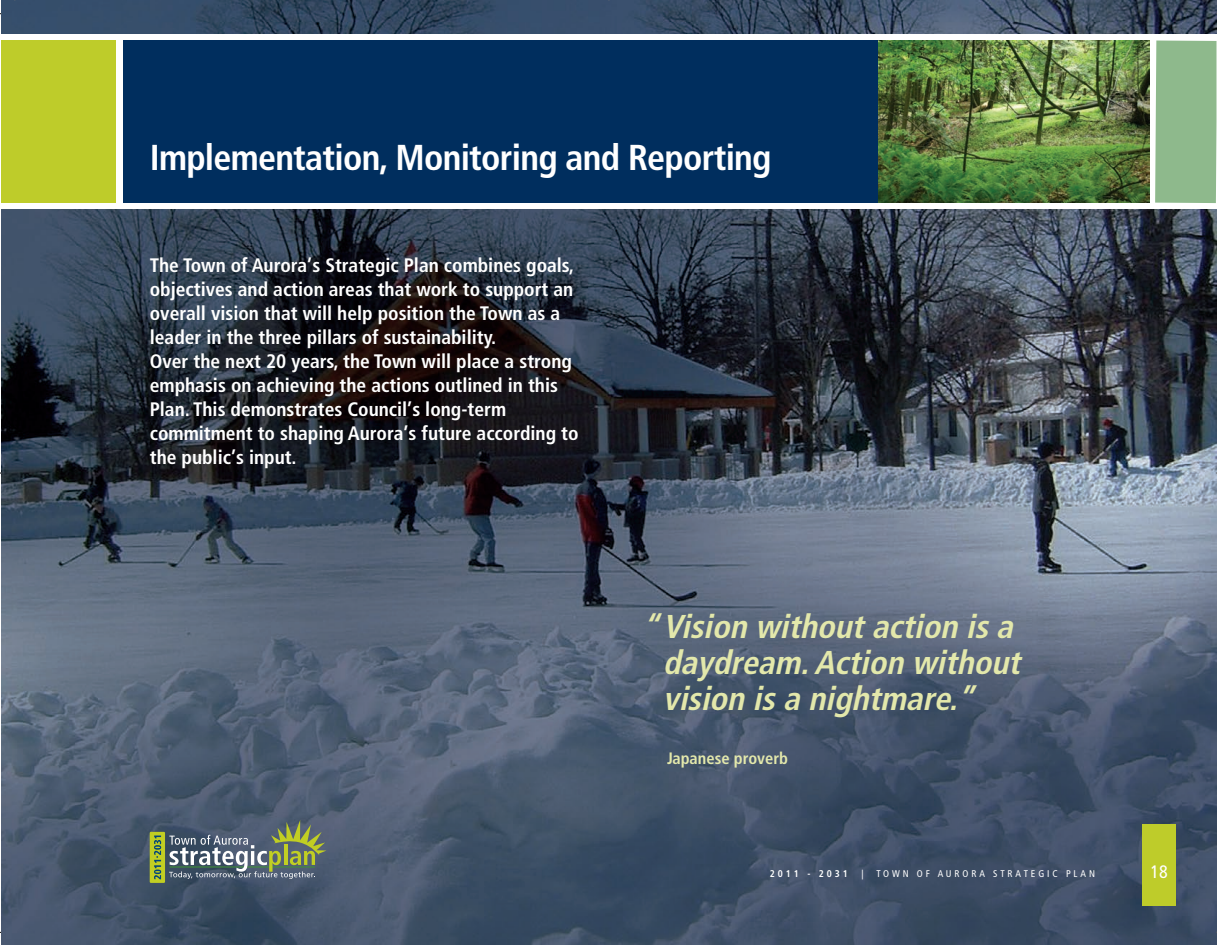
<style>
.page{position:relative;width:1217px;height:945px;background:#fff}
.page>*{position:absolute;margin:0;border:0;box-sizing:border-box;transform-origin:0 0}
.t1{font:700 condensed 36px "Frutiger";letter-spacing:-.02em;color:#fff}
.t2{font:italic 700 condensed 33px/36px "Frutiger";color:#e3e8ab}
.t3{font:700 condensed 19.5px/24px "Frutiger";color:#fff}
.t4{font:condensed 18px "Frutiger";color:#fff}
.t5{font:700 condensed 16.5px "Frutiger";color:#e3e8ab}
.t6{font:condensed 9.75px "Frutiger";letter-spacing:.3em;color:#fff}
.t7{font:700 condensed 9.75px "Frutiger";letter-spacing:.3em;color:#fff}
</style>
<div class="page">
<img style="left:1px;top:0;width:1215px;height:944px">
<div style="left:1px;top:34px;width:1215px;height:175px;background:#fff"></div>
<div style="left:1142px;top:823px;width:34px;height:82px;background:#becc2a"></div>
<svg style="left:150px;top:819px;width:176px;height:63px;background:#697871"></svg>
<div style="left:123px;top:41px;width:755px;height:162px;background:#002e5e"></div>
<img style="left:878px;top:41px;width:271px;height:162px">
<div style="left:1px;top:41px;width:115px;height:162px;background:#becc2a"></div>
<div style="left:1155px;top:40px;width:61px;height:163px;background:#8eb98c"></div>
<hr style="left:588px;top:0;width:42px;height:1px;background:#000">
<hr style="left:0;top:452px;width:1px;height:42px;background:#000">
<hr style="left:1216px;top:452px;width:1px;height:42px;background:#000">
<h1 class="t1" style="left:150px;top:142px;width:623px">Implementation, Monitoring and Reporting</h1>
<p class="t3" style="left:150px;top:254px;width:430px">The Town of Aurora’s Strategic Plan combines goals, objectives and action areas that work to support an overall vision that will help position the Town as a leader in the three pillars of sustainability.<br>Over the next 20 years, the Town will place a strong emphasis on achieving the actions outlined in this Plan. This demonstrates Council’s long-term commitment to shaping Aurora’s future according to the public’s input.</p>
<h2 class="t2" style="left:663px;top:611px;width:365px;text-indent:-20px">“Vision withoutaction is a daydream.Action without vision is a nightmare.”</h2>
<p class="t5" style="left:667px;top:751px;width:122px">Japanese proverb</p>
<p class="t7" style="left:770px;top:870px;width:79px">2011 - 2031</p>
<p class="t6" style="left:861px;top:870px;width:4px">|</p>
<p class="t6" style="left:876px;top:870px;width:220px">TOWN OF AURORA STRATEGIC PLAN</p>
<p class="t4" style="left:1150px;top:864px;width:19px">18</p>
</div>
